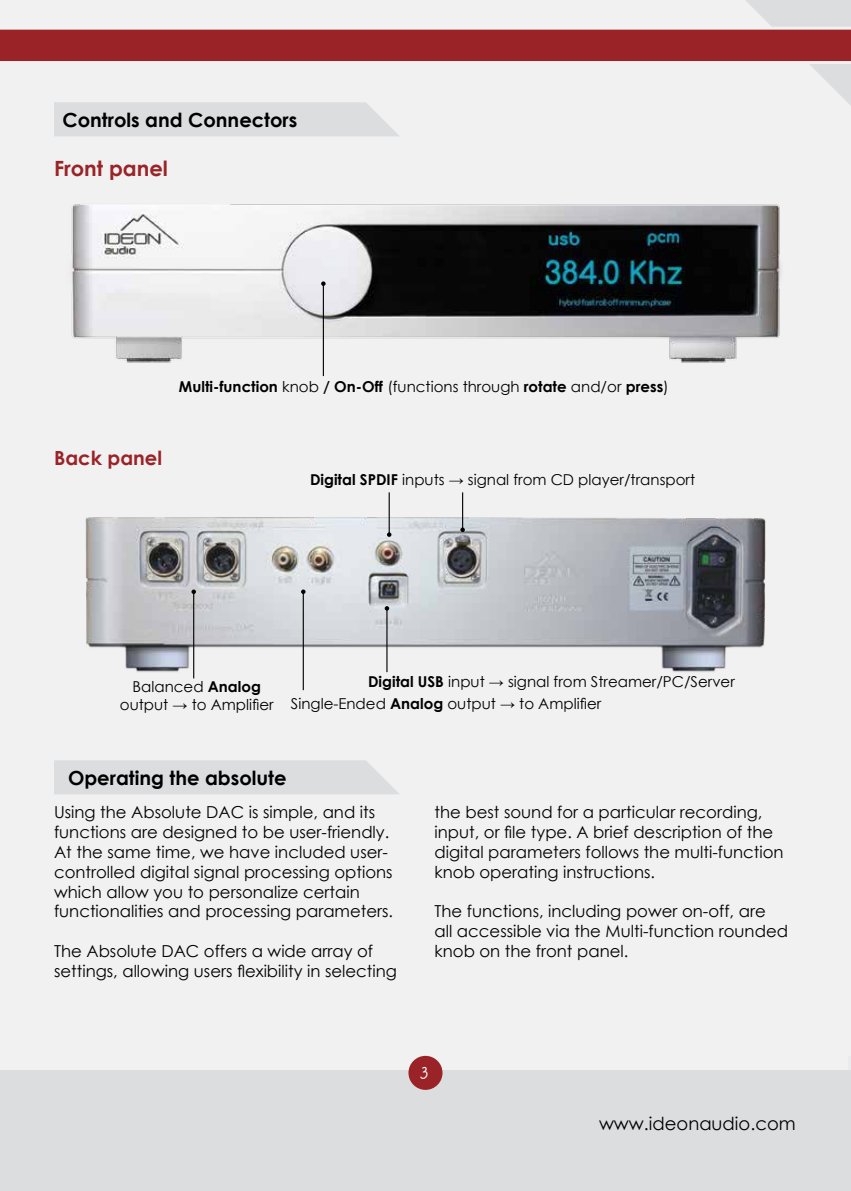
<style>
.page{position:relative;width:851px;height:1191px;background:#fff}
.page>*{position:absolute;margin:0;border:0;box-sizing:border-box;transform-origin:0 0}
.t1{font:700 21px "Century Gothic";color:#9a2327}
.t2{font:700 19.5px "Century Gothic";color:#000}
.t3{font:700 19.5px "Century Gothic";color:#9a2327}
.t4{font:18px "Century Gothic";color:#000}
.t5{font:18px "Gunny Manual";color:#fff}
.t6{font:16.5px/19.8px "Century Gothic";color:#000}
.t7{font:15px/16.8px "Century Gothic";color:#000}
.t8{font:700 15px "Century Gothic";color:#000}
.s1{font-weight:400}
.s2{font-weight:700}
</style>
<div class="page">
<div style="left:0;top:0;width:850px;height:1191px;background:#f1f1f2"></div>
<div style="left:0;top:1069px;width:850px;height:122px;background:#dcddde"></div>
<div style="left:408px;top:1055px;width:34px;height:34px;background:#9a2327;border-radius:50%"></div>
<img style="left:71px;top:204px;width:710px;height:163px">
<img style="left:85px;top:492px;width:681px;height:194px">
<div style="left:54px;top:760px;width:345px;height:34px;background:#dcddde"></div>
<svg style="left:0;top:0;width:850px;height:136px"></svg>
<hr style="left:323px;top:284px;width:1px;height:92px;background:#000">
<svg style="left:321px;top:281px;width:4px;height:5px"></svg>
<hr style="left:388px;top:492px;width:1px;height:42px;background:#000">
<svg style="left:387px;top:532px;width:4px;height:5px"></svg>
<hr style="left:193px;top:592px;width:1px;height:86px;background:#000">
<svg style="left:191px;top:589px;width:5px;height:5px"></svg>
<hr style="left:303px;top:592px;width:1px;height:98px;background:#000">
<svg style="left:301px;top:589px;width:4px;height:5px"></svg>
<hr style="left:386px;top:608px;width:1px;height:64px;background:#000">
<svg style="left:384px;top:606px;width:5px;height:4px"></svg>
<hr style="left:462px;top:492px;width:1px;height:38px;background:#000">
<svg style="left:460px;top:527px;width:5px;height:5px"></svg>
<p class="t2" style="left:63px;top:105px;width:236px">Controls and Connectors</p>
<p class="t1" style="left:54px;top:152px;width:115px">Front panel</p>
<p class="t8" style="left:179px;top:375px;width:491px">Multi-function <span class="s1">knob</span> / On-Off <span class="s1">(functions through</span> rotate <span class="s1">and/or</span> press<span class="s1">)</span></p>
<p class="t3" style="left:54px;top:443px;width:110px">Back panel</p>
<p class="t7" style="left:310px;top:471px;width:386px"><span class="s2">Digital SPDIF</span> inputs → signal from CD player/transport</p>
<p class="t7" style="left:368px;top:672px;width:368px"><span class="s2">Digital USB</span> input → signal from Streamer/PC/Server</p>
<p class="t7" style="left:120px;top:678px;width:483px;text-indent:13px">Balanced <span class="s2">Analog<br></span>output → to Amplifier Single-Ended <span class="s2">Analog</span> output → to Amplifier</p>
<p class="t2" style="left:68px;top:762px;width:220px">Operating the absolute</p>
<p class="t6" style="left:54px;top:802px;width:340px">Using the Absolute DAC is simple, and its functions are designed to be user-friendly.<br>At the same time, we have included user&shy;controlled digital signal processing options which allow you to personalize certain functionalities and processing parameters.</p>
<p class="t6" style="left:54px;top:941px;width:344px">The Absolute DAC offers a wide array of settings, allowing users flexibility in selecting</p>
<p class="t6" style="left:434px;top:802px;width:350px">the best sound for a particular recording, input, or file type. A brief description of the digital parameters follows the multi-function knob operating instructions.</p>
<p class="t6" style="left:434px;top:901px;width:355px">The functions, including power on-off, are<br>all accessible via the Multi-function rounded knob on the front panel.</p>
<p class="t5" style="left:420px;top:1061px;width:10px">3</p>
<p class="t4" style="left:599px;top:1111px;width:198px">www.ideonaudio.com</p>
</div>
